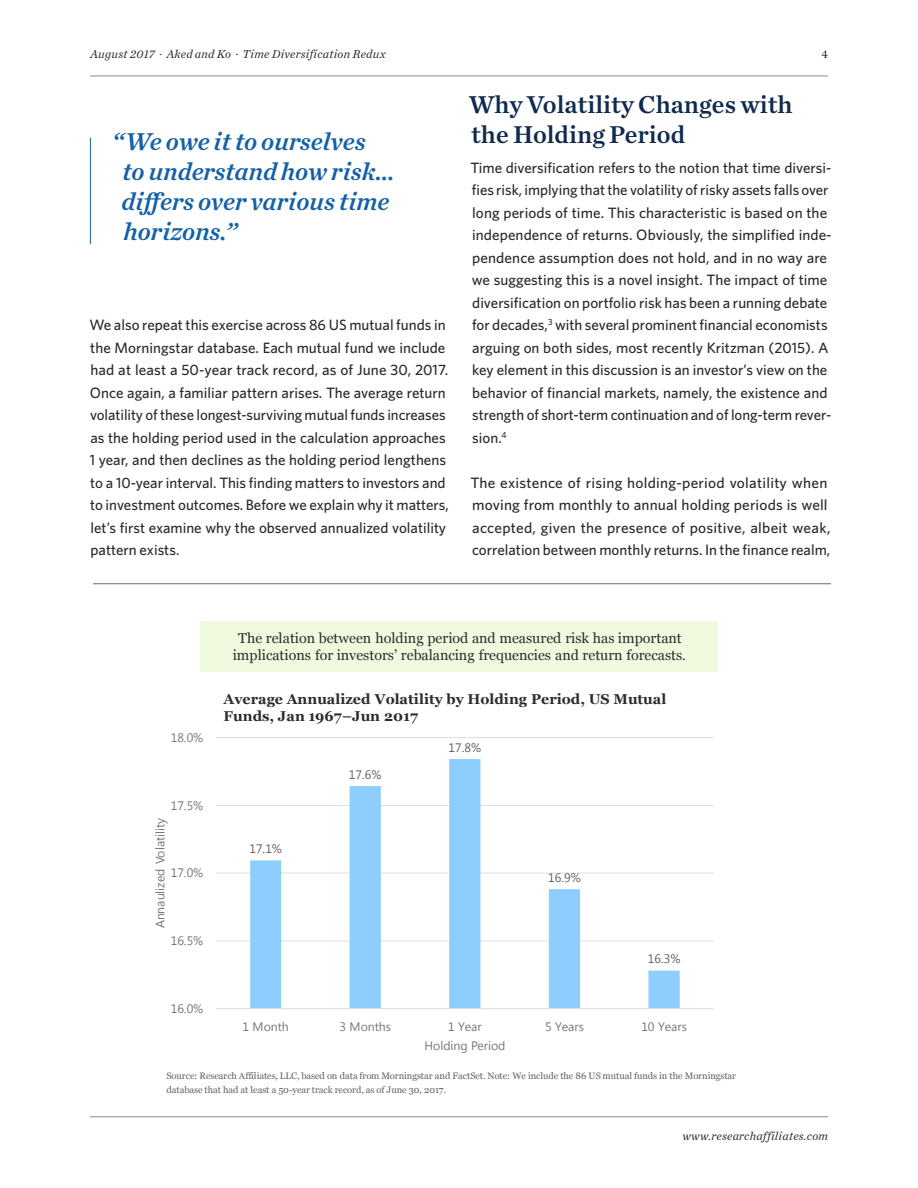
<style>
.page{position:relative;width:918px;height:1188px;background:#fff}
.page>*{position:absolute;margin:0;border:0;box-sizing:border-box;transform-origin:0 0}
.t1{font:italic 25.5px/30px "Chronicle Text G1 Semi";color:#1561a6}
.Article___Subheading{font:25.5px/30px "Chronicle Text G1 Semi";color:#102b4d}
.Article___Body_Copy{font:500 15px/22.5px "Whitney";color:#2a292a}
.t2{font:14.25px/17.2px "Georgia";color:#2d2c2b;text-align:center}
.t3{font:700 14.25px/17.2px "Georgia";color:#2d2c2b}
.t4{font:13.35px "Georgia";color:#000}
.t5{font:12.3px "Segoe UI";letter-spacing:-.005em;color:#797673}
.t6{font:12.3px "Segoe UI";color:#63615f}
.t7{font:italic 12.3px "Segoe UI";color:#000}
.t8{font:12.3px "Segoe UI";color:#000}
.t9{font:italic 12px "Chronicle Text G1";letter-spacing:.02em;color:#2a292a}
.t10{font:12px "Chronicle Text G1";color:#2a292a}
.t11{font:9.3px/13.8px "Georgia";letter-spacing:-.005em;color:#63615f}
.t12{font:8.7px "Segoe UI";color:#2d2c2b}
.s1{font-size:13.35px}
.s2{color:#646362}
</style>
<div class="page">
<hr style="left:90px;top:76px;width:738px;height:1px;background:#8a8c8f">
<hr style="left:90px;top:1116px;width:738px;height:1px;background:#8a8c8f">
<hr style="left:90px;top:138px;width:1px;height:106px;background:#1561a6">
<hr style="left:93px;top:583px;width:738px;height:1px;background:#8a8c8f">
<hr style="left:216px;top:941px;width:498px;height:1px;background:#e0dfdf">
<hr style="left:216px;top:873px;width:498px;height:1px;background:#e0dfdf">
<hr style="left:216px;top:805px;width:498px;height:1px;background:#e0dfdf">
<hr style="left:216px;top:737px;width:498px;height:1px;background:#e0dfdf">
<svg style="left:250px;top:759px;width:430px;height:249px"></svg>
<hr style="left:216px;top:1008px;width:498px;height:1px;background:#e0dfdf">
<div style="left:201px;top:621px;width:517px;height:50px;background:#effadf"></div>
<p class="t9" style="left:90px;top:45px;width:297px">August 2017 . Aked and Ko . Time Diversification Redux</p>
<p class="t10" style="left:821px;top:45px;width:8px">4</p>
<p class="t1" style="left:121px;top:125px;width:275px;text-indent:-9px">“We owe it to ourselves<br>to understand how risk… differs over various time horizons.”</p>
<p class="Article___Body_Copy" style="left:89px;top:313px;width:361px">We also repeat this exercise across 86 US mutual funds in the Morningstar database. Each mutual fund we include had at least a 50-year track record, as of June 30, 2017.<br>Once again, a familiar pattern arises. The average return volatility of these longest-surviving mutual funds increases as the holding period used in the calculation approaches 1 year, and then declines as the holding period lengthens to a 10-year interval. This finding matters to investors and to investment outcomes. Before we explain why it matters, let’s first examine why the observed annualized volatility pattern exists.</p>
<p class="Article___Subheading" style="left:469px;top:88px;width:325px">Why Volatility Changes with the Holding Period</p>
<p class="Article___Body_Copy" style="left:470px;top:156px;width:363px">Time diversification refers to the notion that time diversi&shy;fies risk, implying that the volatility of risky assets falls over long periods of time. This characteristic is based on the independence of returns. Obviously, the simplified inde&shy;pendence assumption does not hold, and in no way are we suggesting this is a novel insight. The impact of time diversification on portfolio risk has been a running debate for decades,<sup>3</sup> with several prominent financial economists arguing on both sides, most recently Kritzman (2015). A key element in this discussion is an investor’s view on the behavior of financial markets, namely, the existence and strength of short-term continuation and of long-term rever&shy;sion.<sup>4</sup></p>
<p class="Article___Body_Copy" style="left:470px;top:471px;width:362px">The existence of rising holding-period volatility when moving from monthly to annual holding periods is well accepted, given the presence of positive, albeit weak, correlation between monthly returns. In the finance realm,</p>
<p class="t5" style="left:171px;top:729px;width:34px">18.0%</p>
<p class="t5" style="left:171px;top:797px;width:34px">17.5%</p>
<p class="t5" style="left:152px;top:928px;width:112px;rotate:-90deg">Annaulized Volatility</p>
<p class="t5" style="left:171px;top:865px;width:34px">17.0%</p>
<p class="t5" style="left:171px;top:932px;width:34px">16.5%</p>
<p class="t2" style="left:233px;top:630px;width:454px">The relation between holding period and measured risk has important implications for investors’ rebalancing frequencies and return forecasts<span class="s1">.</span></p>
<p class="t3" style="left:224px;top:691px;width:444px">Average Annualized Volatility by Holding Period, US Mutual<br>Funds, Jan 1967–Jun 2017</p>
<p class="t4" style="left:248px;top:644px;width:393px">U.S. and OPEC production changes explain 2/3 of oil price decline.</p>
<p class="t8" style="left:212px;top:711px;width:35px">Actual</p>
<p class="t7" style="left:288px;top:712px;width:26px">-$65</p>
<p class="t6" style="left:249px;top:840px;width:34px">17.1%</p>
<p class="t6" style="left:349px;top:766px;width:34px">17.6%</p>
<p class="t6" style="left:449px;top:739px;width:34px">17.8%</p>
<p class="t7" style="left:546px;top:863px;width:20px">-$4</p>
<p class="t6" style="left:548px;top:869px;width:34px">16.9%</p>
<p class="t6" style="left:648px;top:950px;width:34px">16.3%</p>
<p class="t5" style="left:171px;top:1000px;width:34px">16.0%</p>
<p class="t5" style="left:243px;top:1018px;width:48px">1 Month</p>
<p class="t5" style="left:340px;top:1018px;width:53px">3 Months</p>
<p class="t5" style="left:448px;top:1018px;width:35px">1 Year</p>
<p class="t5" style="left:545px;top:1018px;width:40px">5 Years</p>
<p class="t5" style="left:641px;top:1018px;width:47px">10 Years</p>
<p class="t5" style="left:424px;top:1038px;width:83px">Holding Period</p>
<p class="t11" style="left:166px;top:1069px;width:571px">Source: Research Affiliates, LLC, based on data from Morningstar and FactSet. Note: We include the 86 US mutual funds in the Morningstar database that had at least a 50-year track record, as of June 30, 2017.</p>
<p class="t12" style="left:136px;top:1068px;width:539px">Any use of the above content is subject to all important legal disclosures, disclaimers, and terms of use found at <span class="s2">www.researchaffiliates.com</span>,</p>
<p class="t9" style="left:683px;top:1126px;width:147px">www.researchaffiliates.com</p>
</div>
